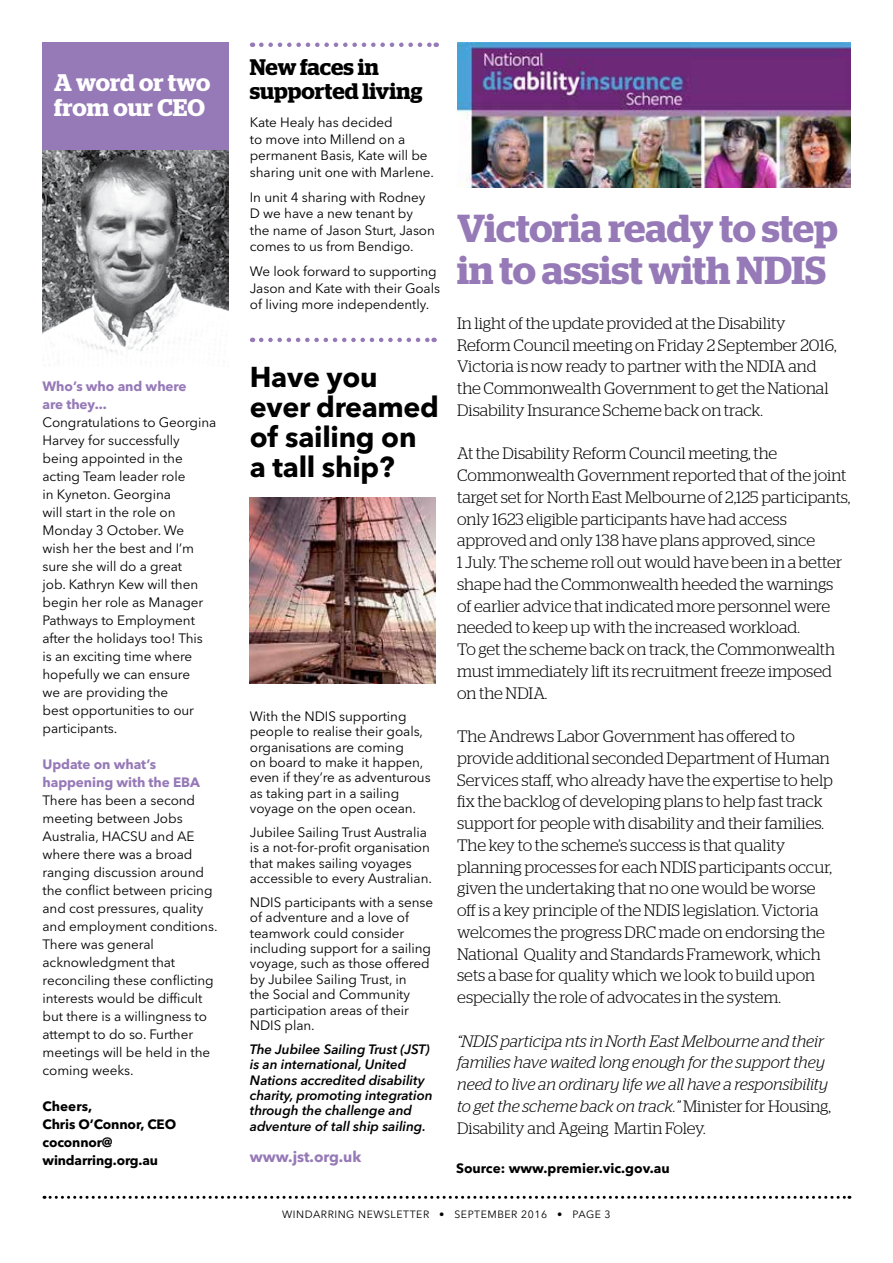
<style>
.page{position:relative;width:893px;height:1263px;background:#fff}
.page>*{position:absolute;margin:0;border:0;box-sizing:border-box;transform-origin:0 0}
.t1{font:600 39px/42px "Stag";letter-spacing:-.005em;color:#9679b7}
.t2{font:700 28.5px/30px "Avenir Next LT Pro";letter-spacing:-.01em;color:#000}
.t3{font:600 24px/24.2px "Stag";letter-spacing:.005em;color:#fff}
.t4{font:600 22.5px/24px "Stag";color:#000}
.t5{font:300 16.5px/21.8px "Stag";color:#000}
.t6{font:italic 300 16.5px/21.8px "Stag";letter-spacing:-.005em;color:#000}
.t7{font:700 15px "Avenir Next LT Pro";letter-spacing:-.005em;color:#9679b7}
.t8{font:13.5px/18px "Avenir Next LT Pro";letter-spacing:-.005em;color:#000}
.t9{font:italic 600 13.5px/15.5px "Avenir Next LT Pro";letter-spacing:-.005em;color:#000}
.t10{font:700 13.5px/18px "Avenir Next LT Pro";letter-spacing:-.005em;color:#9679b7}
.t11{font:700 13.5px/18px "Avenir Next LT Pro";color:#000}
.t12{font:700 13.35px/18px "Avenir Next LT Pro";letter-spacing:-.01em;color:#000}
.t13{font:10.5px "Avenir Next LT Pro";letter-spacing:.05em;color:#000}
.s1{font-style:normal}
</style>
<div class="page">
<svg style="left:44px;top:1196px;width:806px;height:3px"></svg>
<img style="left:43px;top:150px;width:186px;height:204px">
<div style="left:43px;top:43px;width:186px;height:107px;background:#9679b7"></div>
<svg style="left:261px;top:338px;width:174px;height:4px"></svg>
<svg style="left:261px;top:43px;width:176px;height:4px"></svg>
<img style="left:457px;top:43px;width:393px;height:145px">
<img style="left:250px;top:497px;width:186px;height:187px">
<h3 class="t3" style="left:54px;top:71px;width:158px">A word or two from our CEO</h3>
<p class="t10" style="left:43px;top:377px;width:146px">Who’s who and where are they...</p>
<p class="t8" style="left:43px;top:413px;width:175px">Congratulations to Georgina<br>Harvey for successfully being appointed in the acting Team leader role<br>in Kyneton. Georgina<br>will start in the role on<br>Monday 3 October. We<br>wish her the best and I’m sure she will do a great<br>job. Kathryn Kew will then begin her role as Manager<br>Pathways to Employment after the holidays too! This<br>is an exciting time where hopefully we can ensure<br>we are providing the<br>best opportunities to our participants.</p>
<p class="t10" style="left:43px;top:755px;width:159px">Update on what’s happening with the EBA</p>
<p class="t8" style="left:43px;top:791px;width:177px">There has been a second meeting between Jobs<br>Australia, HACSU and AE where there was a broad ranging discussion around the conflict between pricing and cost pressures, quality and employment conditions.<br>There was general acknowledgment that reconciling these conflicting interests would be difficult but there is a willingness to attempt to do so. Further meetings will be held in the coming weeks.</p>
<p class="t11" style="left:43px;top:1097px;width:135px">Cheers,<br>Chris O’Connor, CEO</p>
<p class="t12" style="left:43px;top:1133px;width:117px">coconnor@ windarring.org.au</p>
<h3 class="t4" style="left:250px;top:55px;width:174px">New faces in supported living</h3>
<p class="t8" style="left:250px;top:114px;width:186px;line-height:16.5px">Kate Healy has decided<br>to move into Millend on a permanent Basis, Kate will be sharing unit one with Marlene.</p>
<p class="t8" style="left:250px;top:189px;width:187px;line-height:16.5px">In unit 4 sharing with Rodney<br>D we have a new tenant by the name of Jason Sturt, Jason comes to us from Bendigo.</p>
<p class="t8" style="left:250px;top:263px;width:192px;line-height:16.5px">We look forward to supporting<br>Jason and Kate with their Goals of living more independently.</p>
<h2 class="t2" style="left:250px;top:362px;width:191px">Have you ever dreamed of sailing on a tall ship?</h2>
<p class="t8" style="left:250px;top:708px;width:182px;line-height:15.5px">With the NDIS supporting people to realise their goals, organisations are coming<br>on board to make it happen, even if they’re as adventurous as taking part in a sailing voyage on the open ocean.</p>
<p class="t8" style="left:250px;top:824px;width:184px;line-height:15.5px">Jubilee Sailing Trust Australia is a not-for-profit organisation that makes sailing voyages accessible to every Australian.</p>
<p class="t8" style="left:250px;top:894px;width:185px;line-height:15.5px">NDIS participants with a sense of adventure and a love of teamwork could consider including support for a sailing voyage, such as those offered by Jubilee Sailing Trust, in<br>the Social and Community participation areas of their<br>NDIS plan.</p>
<p class="t9" style="left:250px;top:1041px;width:184px">The Jubilee Sailing Trust (JST) is an international, United<br>Nations accredited disability charity, promoting integration through the challenge and adventure of tall ship sailing.</p>
<p class="t7" style="left:250px;top:1147px;width:113px">www.jst.org.uk</p>
<h1 class="t1" style="left:457px;top:207px;width:382px">Victoria ready to step in to assist with NDIS</h1>
<p class="t5" style="left:457px;top:312px;width:381px">In light of the update provided at the Disability Reform Council meeting on Friday 2 September 2016, Victoria is now ready to partner with the NDIA and the Commonwealth Government to get the National Disability Insurance Scheme back on track.</p>
<p class="t5" style="left:457px;top:443px;width:395px">At the Disability Reform Council meeting, the Commonwealth Government reported that of the joint target set for North East Melbourne of 2,125 participants, only 1623 eligible participants have had access approved and only 138 have plans approved, since<br>1 July. The scheme roll out would have been in a better shape had the Commonwealth heeded the warnings of earlier advice that indicated more personnel were needed to keep up with the increased workload.<br>To get the scheme back on track, the Commonwealth must immediately lift its recruitment freeze imposed on the NDIA.</p>
<p class="t5" style="left:457px;top:725px;width:377px">The Andrews Labor Government has offered to provide additional seconded Department of Human Services staff, who already have the expertise to help fix the backlog of developing plans to help fast track support for people with disability and their families.<br>The key to the scheme’s success is that quality planning processes for each NDIS participants occur, given the undertaking that no one would be worse off is a key principle of the NDIS legislation. Victoria welcomes the progress DRC made on endorsing the National Quality and Standards Framework, which sets a base for quality which we look to build upon especially the role of advocates in the system.</p>
<p class="t6" style="left:457px;top:1030px;width:375px">“NDIS participa nts in North East Melbourne and their families have waited long enough for the support they need to live an ordinary life we all have a responsibility to get the scheme back on track.” <span class="s1">Minister for Housing, Disability and Ageing Martin Foley.</span></p>
<p class="t11" style="left:456px;top:1159px;width:215px">Source: www.premier.vic.gov.au</p>
<p class="t13" style="left:282px;top:1208px;width:330px">WINDARRING NEWSLETTER • SEPTEMBER 2016 • PAGE 3</p>
</div>
